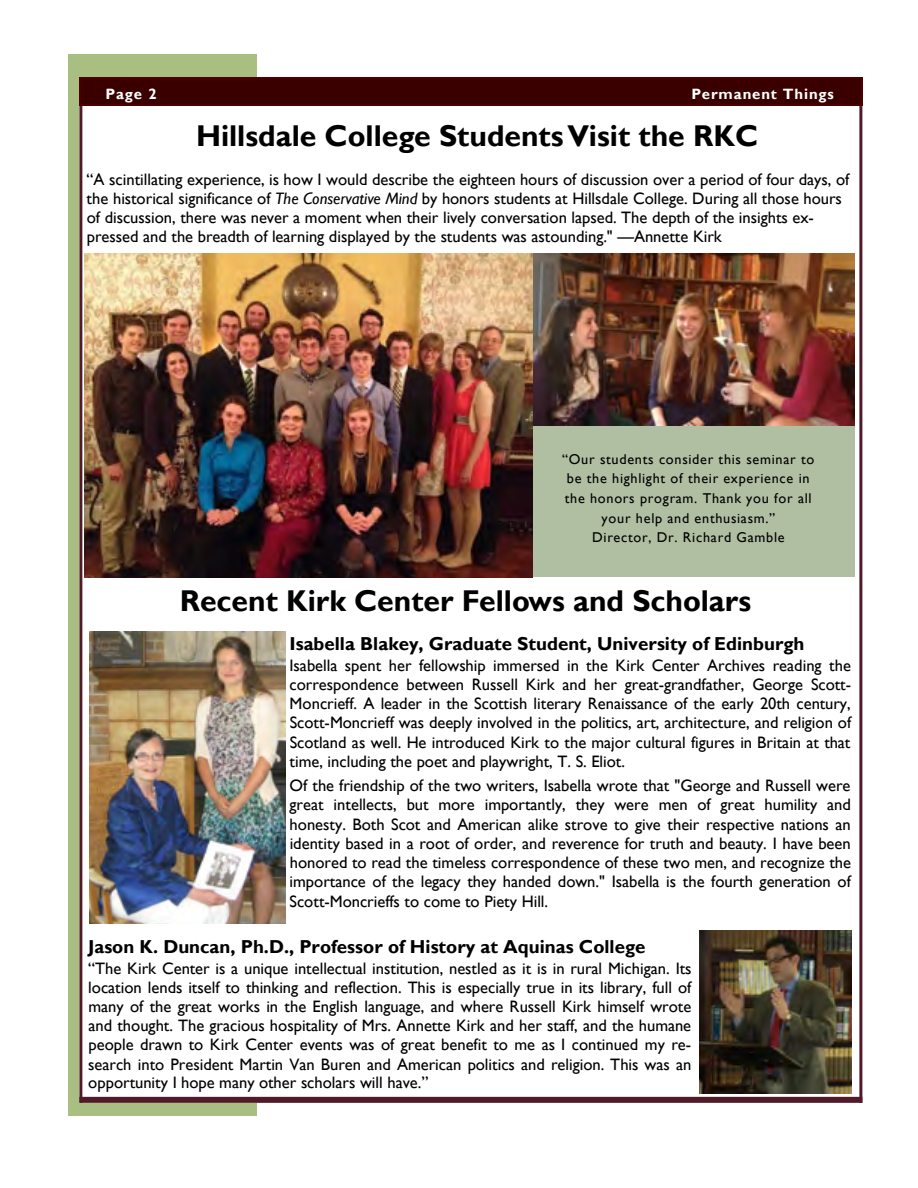
<style>
.page{position:relative;width:918px;height:1188px;background:#fff}
.page>*{position:absolute;margin:0;border:0;box-sizing:border-box;transform-origin:0 0}
.t1{font:700 30px "Gill Sans";color:#000}
.t2{font:700 18.75px "Gill Sans";color:#000}
.t3{font:16.65px "Gill Sans";color:#000}
.t4{font:16.5px/19px "Gill Sans";color:#000;text-align:justify}
.t5{font:700 15px "Gill Sans";letter-spacing:.06em;color:#fff}
.t6{font:14.25px/19.6px "Gill Sans";letter-spacing:.05em;color:#000;text-align:center}
.s1{font-style:italic}
</style>
<div class="page">
<div style="left:68px;top:54px;width:189px;height:1061px;background:#a9bf81"></div>
<div style="left:79px;top:78px;width:783px;height:1025px;background:#fff"></div>
<hr style="left:79px;top:78px;width:3px;height:1025px;background:#501a28">
<hr style="left:859px;top:78px;width:3px;height:1025px;background:#501a28">
<div style="left:79px;top:1097px;width:783px;height:6px;background:#501a28"></div>
<svg style="left:79px;top:78px;width:783px;height:27px;background:#3b0000"></svg>
<img style="left:700px;top:930px;width:152px;height:164px">
<div style="left:524px;top:412px;width:330px;height:165px;background:#b0bfa2"></div>
<img style="left:532px;top:253px;width:322px;height:173px">
<img style="left:84px;top:254px;width:449px;height:324px">
<img style="left:90px;top:631px;width:195px;height:292px">
<p class="t5" style="left:106px;top:85px;width:53px">Page 2</p>
<p class="t5" style="left:691px;top:85px;width:144px">Permanent Things</p>
<p class="t1" style="left:196px;top:118px;width:564px">Hillsdale College StudentsVisit the RKC</p>
<p class="t4" style="left:87px;top:170px;width:764px;text-align:left">“A scintillating experience, is how I would describe the eighteen hours of discussion over a period of four days, of the historical significance of <span class="s1">The Conservative Mind</span> by honors students at Hillsdale College. During all those hours of discussion, there was never a moment when their lively conversation lapsed. The depth of the insights ex&shy;pressed and the breadth of learning displayed by the students was astounding." —Annette Kirk</p>
<p class="t6" style="left:562px;top:449px;width:254px">“Our students consider this seminar to be the highlight of their experience in the honors program. Thank you for all your help and enthusiasm.”<br>Director, Dr. Richard Gamble</p>
<p class="t1" style="left:180px;top:583px;width:573px">Recent Kirk Center Fellows and Scholars</p>
<p class="t2" style="left:290px;top:632px;width:516px">Isabella Blakey, Graduate Student, University of Edinburgh</p>
<p class="t4" style="left:290px;top:656px;width:563px">Isabella spent her fellowship immersed in the Kirk Center Archives reading the correspondence between Russell Kirk and her great-grandfather, George Scott-Moncrieff. A leader in the Scottish literary Renaissance of the early 20th century, Scott-Moncrieff was deeply involved in the politics, art, architecture, and religion of Scotland as well. He introduced Kirk to the major cultural figures in Britain at that time, including the poet and playwright, T. S. Eliot.</p>
<p class="t4" style="left:290px;top:777px;width:563px">Of the friendship of the two writers, Isabella wrote that "George and Russell were great intellects, but more importantly, they were men of great humility and honesty. Both Scot and American alike strove to give their respective nations an identity based in a root of order, and reverence for truth and beauty. I have been honored to read the timeless correspondence of these two men, and recognize the</p>
<p class="t3" style="left:290px;top:872px;width:563px">importance of the legacy they handed down." Isabella is the fourth generation of</p>
<p class="t4" style="left:290px;top:892px;width:260px">Scott-Moncrieffs to come to Piety Hill.</p>
<p class="t2" style="left:88px;top:935px;width:559px">Jason K. Duncan, Ph.D., Professor of History at Aquinas College</p>
<p class="t4" style="left:88px;top:959px;width:605px">“The Kirk Center is a unique intellectual institution, nestled as it is in rural Michigan. Its location lends itself to thinking and reflection. This is especially true in its library, full of many of the great works in the English language, and where Russell Kirk himself wrote and thought. The gracious hospitality of Mrs. Annette Kirk and her staff, and the humane people drawn to Kirk Center events was of great benefit to me as I continued my re&shy;search into President Martin Van Buren and American politics and religion. This was an opportunity I hope many other scholars will have.”</p>
</div>
